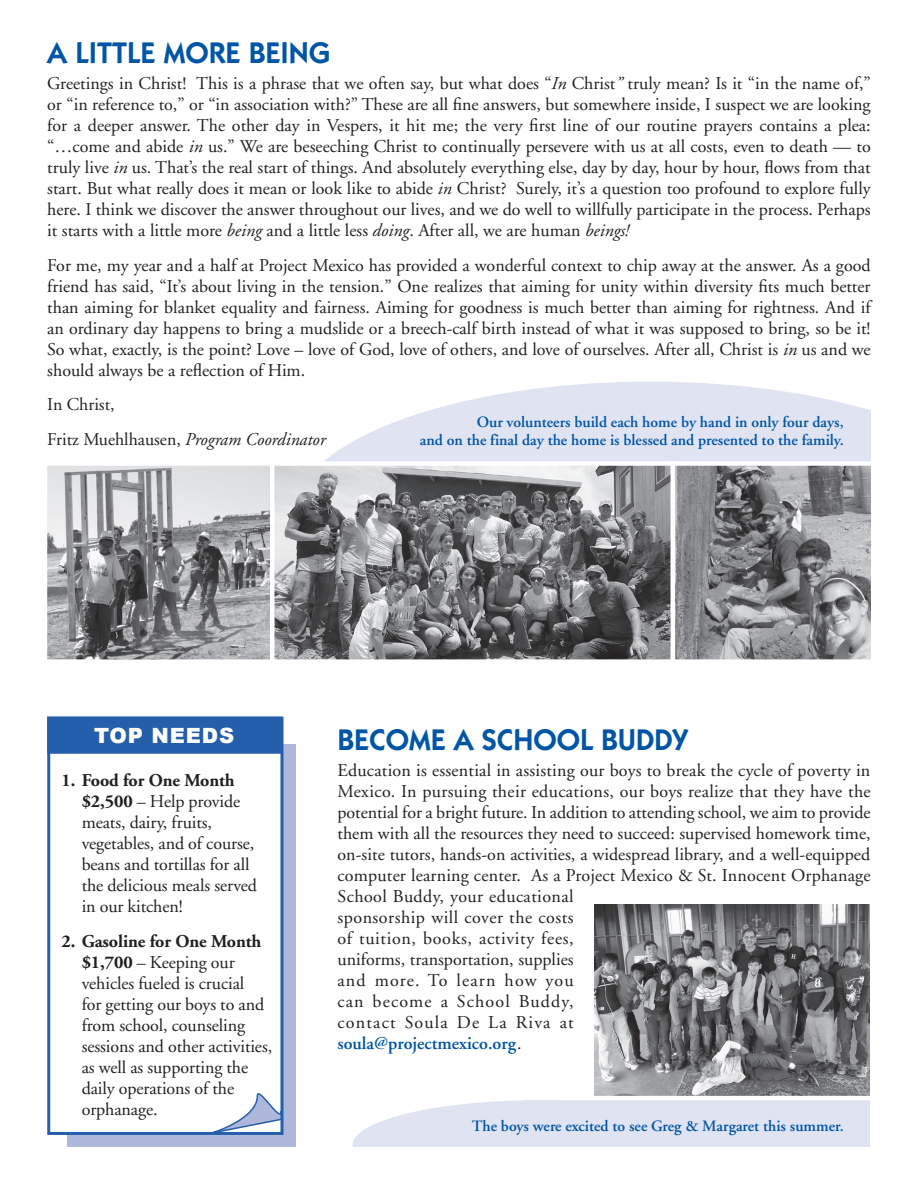
<style>
.page{position:relative;width:918px;height:1188px;background:#fff}
.page>*{position:absolute;margin:0;border:0;box-sizing:border-box;transform-origin:0 0}
.t1{font:600 30px "Itc Kabel";color:#0155a5}
.t2{font:900 21px "Arial";letter-spacing:.04em;color:#fff}
.t3{font:18px/21px "Adobe Garamond";color:#231f20}
.t4{font:600 15.75px/18px "Adobe Garamond";color:#0155a5;text-align:right}
.s1{font-style:italic}
.s2{font-weight:700}
.s3{font-weight:600;color:#0155a5}
</style>
<div class="page">
<svg style="left:324px;top:382px;width:547px;height:79px;fill:#e0e4f2"></svg>
<img style="left:594px;top:904px;width:276px;height:192px">
<svg style="left:352px;top:1100px;width:171px;height:47px"></svg>
<div style="left:523px;top:1100px;width:348px;height:60px;background:#e0e4f2"></div>
<img style="left:48px;top:466px;width:222px;height:193px">
<div style="left:43px;top:461px;width:235px;height:203px;border:4px solid #fff"></div>
<img style="left:275px;top:466px;width:596px;height:193px">
<div style="left:671px;top:461px;width:208px;height:203px;border:4px solid #fff"></div>
<div style="left:270px;top:461px;width:405px;height:203px;border:4px solid #fff"></div>
<div style="left:67px;top:744px;width:228px;height:404px;background:#adb8dc"></div>
<div style="left:49px;top:718px;width:233px;height:415px;background:#fff"></div>
<div style="left:47px;top:717px;width:236px;height:418px;border:3px solid #255fab"></div>
<svg style="left:211px;top:1082px;width:72px;height:53px"></svg>
<div style="left:49px;top:718px;width:231px;height:34px;background:#255fab"></div>
<div style="left:47px;top:717px;width:235px;height:37px;border:3px solid #255fab"></div>
<div style="left:871px;top:0;width:47px;height:1177px;background:#fff"></div>
<div style="left:0;top:1147px;width:918px;height:41px;background:#fff"></div>
<h1 class="t1" style="left:47px;top:35px;width:285px">A LITTLE MORE BEING</h1>
<p class="t3" style="left:47px;top:74px;width:825px;text-align:justify">Greetings in Christ! This is a phrase that we often say, but what does “<span class="s1">In</span> Christ<span class="s1">”</span> truly mean? Is it “in the name of,” or “in reference to,” or “in association with?” These are all fine answers, but somewhere inside, I suspect we are looking for a deeper answer. The other day in Vespers, it hit me; the very first line of our routine prayers contains a plea: “…come and abide <span class="s1">in</span> us.” We are beseeching Christ to continually persevere with us at all costs, even to death — to truly live <span class="s1">in</span> us. That’s the real start of things. And absolutely everything else, day by day, hour by hour, flows from that start. But what really does it mean or look like to abide <span class="s1">in</span> Christ? Surely, it’s a question too profound to explore fully here. I think we discover the answer throughout our lives, and we do well to willfully participate in the process. Perhaps it starts with a little more <span class="s1">being</span> and a little less <span class="s1">doing</span>. After all, we are human <span class="s1">beings!</span></p>
<p class="t3" style="left:47px;top:255px;width:825px;text-align:justify">For me, my year and a half at Project Mexico has provided a wonderful context to chip away at the answer. As a good friend has said, “It’s about living in the tension.” One realizes that aiming for unity within diversity fits much better than aiming for blanket equality and fairness. Aiming for goodness is much better than aiming for rightness. And if an ordinary day happens to bring a mudslide or a breech-calf birth instead of what it was supposed to bring, so be it!<br>So what, exactly, is the point? Love – love of God, love of others, and love of ourselves. After all, Christ is <span class="s1">in</span> us and we should always be a reflection of Him.</p>
<p class="t3" style="left:47px;top:388px;width:280px;line-height:34.5px">In Christ,<br>Fritz Muehlhausen, <span class="s1">Program Coordinator</span></p>
<p class="t4" style="left:420px;top:414px;width:425px">Our volunteers build each home by hand in only four days,<br>and on the final day the home is blessed and presented to the family.</p>
<p class="t2" style="left:94px;top:720px;width:142px">TOP NEEDS</p>
<p class="t3" style="left:82px;top:770px;width:177px;text-indent:-20px"><span class="s2">1. Food for One Month $2,500</span> – Help provide meats, dairy, fruits, vegetables, and of course, beans and tortillas for all the delicious meals served in our kitchen!</p>
<p class="t3" style="left:82px;top:931px;width:192px;text-indent:-20px"><span class="s2">2. Gasoline for One Month $1,700</span> – Keeping our vehicles fueled is crucial<br>for getting our boys to and from school, counseling sessions and other activities, as well as supporting the daily operations of the orphanage.</p>
<h1 class="t1" style="left:337px;top:722px;width:352px">BECOME A SCHOOL BUDDY</h1>
<p class="t3" style="left:337px;top:761px;width:535px">Education is essential in assisting our boys to break the cycle of poverty in Mexico. In pursuing their educations, our boys realize that they have the potential for a bright future. In addition to attending school, we aim to provide them with all the resources they need to succeed: supervised homework time, on-site tutors, hands-on activities, a widespread library, and a well-equipped computer learning center. As a Project Mexico &amp; St. Innocent Orphanage School Buddy, your educational<br>sponsorship will cover the costs<br>of tuition, books, activity fees,<br>uniforms, transportation, supplies<br>and more. To learn how you<br>can become a School Buddy,<br>contact Soula De La Riva at<br><span class="s3">soula@projectmexico.org</span>.</p>
<p class="t4" style="left:472px;top:1117px;width:373px">The boys were excited to see Greg &amp; Margaret this summer.</p>
</div>
